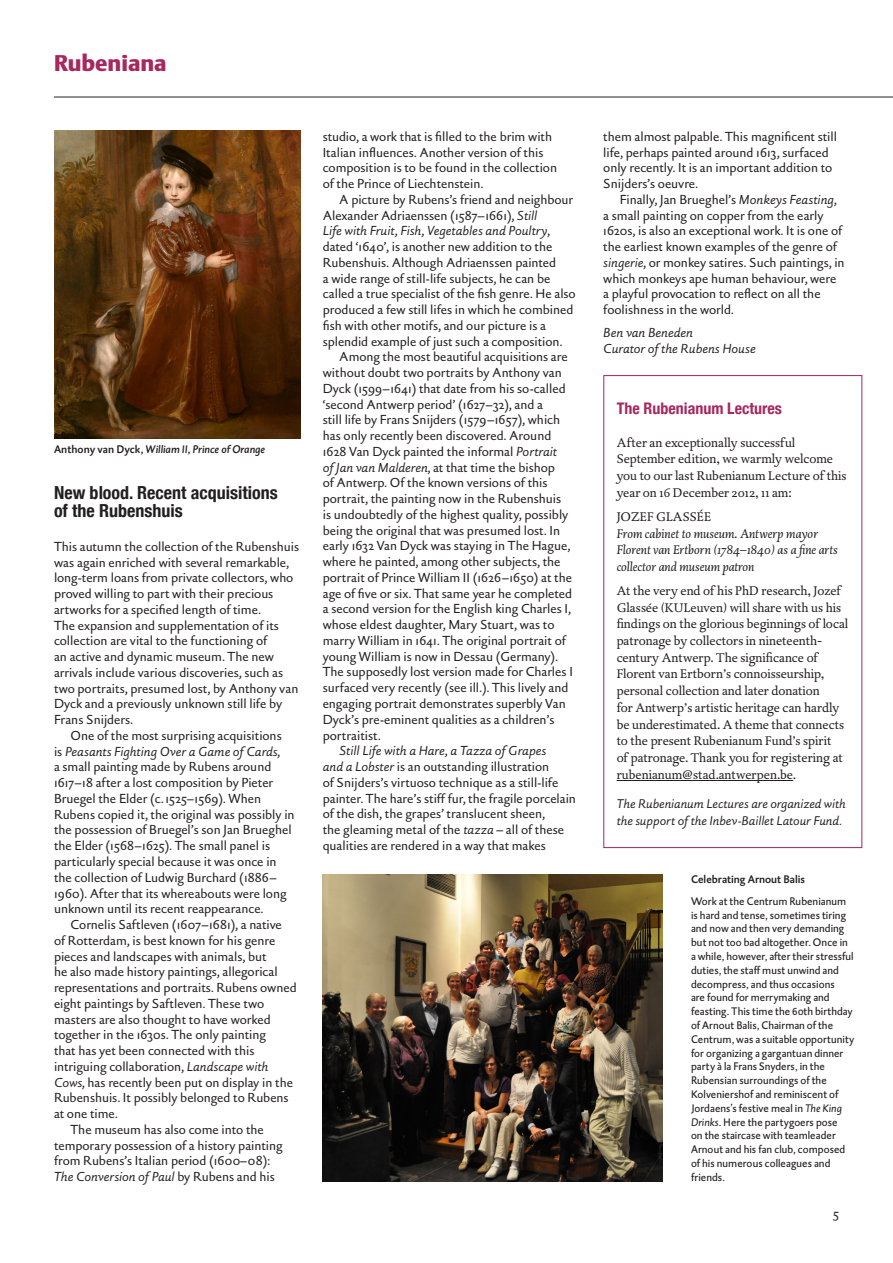
<style>
.page{position:relative;width:893px;height:1263px;background:#fff}
.page>*{position:absolute;margin:0;border:0;box-sizing:border-box;transform-origin:0 0}
.tc{font:22.5px "DTL Argo T Black";color:#a7285f}
.tb{font:700 condensed 18px/18px "Helvetica Neue";color:#231f20}
.lect_t{font:700 condensed 16.05px "Helvetica Neue";color:#a7285f}
.p2{font:13.5px/15.8px "DTL Haarlemmer Sans SD";color:#231f20}
.pa2{font:13.5px/15.8px "DTL Haarlemmer Sans SD";color:#231f20}
.pa2-2{font:italic 13.5px "DTL Haarlemmer Sans SD";color:#231f20}
.lect_1{font:13.05px/16.6px "DTL Dorian ST";color:#231f20}
.lect_1-2{font:italic 13.05px/16.6px "DTL Dorian ST";letter-spacing:.005em;color:#231f20}
.lect_1-3{font:italic 13.05px/16.6px "DTL Haarlemmer Sans SD";color:#231f20}
.bs{font:11.25px/13.8px "DTL Caspari ST";color:#231f20}
.bs-2{font:italic 11.25px "DTL Caspari T Medium";color:#231f20}
.bs-3{font:11.25px "DTL Caspari T Medium";color:#231f20}
.s1{font-family:"DTL Caspari ST Medium";font-style:normal}
.s2{font-style:italic}
</style>
<div class="page">
<hr style="left:54px;top:97px;width:839px;height:1px;background:#231f20">
<hr style="left:617px;top:780px;width:176px;height:1px;background:#231f20">
<div style="left:603px;top:375px;width:259px;height:473px;border:1px solid #a7285f"></div>
<img style="left:54px;top:131px;width:247px;height:307px">
<img style="left:323px;top:874px;width:339px;height:308px">
<p class="tc" style="left:54px;top:50px;width:114px">Rubeniana</p>
<p class="bs-2" style="left:54px;top:442px;width:213px"><span class="s1">Anthony van Dyck,</span> William II, Prince of Orange</p>
<p class="tb" style="left:54px;top:482px;width:225px">New blood. Recent acquisitions of the Rubenshuis</p>
<p class="pa2" style="left:54px;top:539px;width:247px">This autumn the collection of the Rubenshuis was again enriched with several remarkable, long-term loans from private collectors, who proved willing to part with their precious artworks for a specified length of time.<br>The expansion and supplementation of its collection are vital to the functioning of<br>an active and dynamic museum. The new arrivals include various discoveries, such as two portraits, presumed lost, by Anthony van Dyck and a previously unknown still life by Frans Snijders.</p>
<p class="p2" style="left:54px;top:728px;width:242px;text-indent:16px">One of the most surprising acquisitions<br>is <span class="s2">Peasants Fighting Over a Game of Cards</span>,<br>a small painting made by Rubens around 1617–18 after a lost composition by Pieter Bruegel the Elder (c.1525–1569). When Rubens copied it, the original was possibly in the possession of Bruegel’s son Jan Brueghel the Elder (1568–1625). The small panel is particularly special because it was once in the collection of Ludwig Burchard (1886– 1960). After that its whereabouts were long unknown until its recent reappearance.</p>
<p class="p2" style="left:54px;top:917px;width:244px;text-indent:16px">Cornelis Saftleven (1607–1681), a native<br>of Rotterdam, is best known for his genre pieces and landscapes with animals, but<br>he also made history paintings, allegorical representations and portraits. Rubens owned eight paintings by Saftleven. These two masters are also thought to have worked together in the 1630s. The only painting<br>that has yet been connected with this intriguing collaboration, <span class="s2">Landscape with Cows</span>, has recently been put on display in the Rubenshuis. It possibly belonged to Rubens at one time.</p>
<p class="p2" style="left:54px;top:1121px;width:230px;text-indent:16px">The museum has also come into the temporary possession of a history painting from Rubens’s Italian period (1600–08):<br><span class="s2">The Conversion of Paul</span> by Rubens and his</p>
<p class="p2" style="left:323px;top:129px;width:236px">studio, a work that is filled to the brim with Italian influences. Another version of this composition is to be found in the collection of the Prince of Liechtenstein.</p>
<p class="p2" style="left:323px;top:192px;width:255px;text-indent:16px">A picture by Rubens’s friend and neighbour Alexander Adriaenssen (1587–1661), <span class="s2">Still<br>Life with Fruit, Fish, Vegetables and Poultry</span>, dated ‘1640’, is another new addition to the Rubenshuis. Although Adriaenssen painted<br>a wide range of still-life subjects, he can be called a true specialist of the fish genre. He also produced a few still lifes in which he combined fish with other motifs, and our picture is a splendid example of just such a composition.</p>
<p class="p2" style="left:323px;top:349px;width:252px;text-indent:16px">Among the most beautiful acquisitions are without doubt two portraits by Anthony van Dyck (1599–1641) that date from his so-called ‘second Antwerp period’ (1627–32), and a<br>still life by Frans Snijders (1579–1657), which has only recently been discovered. Around 1628 Van Dyck painted the informal <span class="s2">Portrait<br>of Jan van Malderen</span>, at that time the bishop<br>of Antwerp. Of the known versions of this portrait, the painting now in the Rubenshuis<br>is undoubtedly of the highest quality, possibly being the original that was presumed lost. In early 1632 Van Dyck was staying in The Hague, where he painted, among other subjects, the portrait of Prince William II (1626–1650) at the age of five or six. That same year he completed a second version for the English king Charles I, whose eldest daughter, Mary Stuart, was to marry William in 1641. The original portrait of young William is now in Dessau (Germany).<br>The supposedly lost version made for Charles I surfaced very recently (see ill.). This lively and engaging portrait demonstrates superbly Van Dyck’s pre-eminent qualities as a children’s portraitist.</p>
<p class="p2" style="left:323px;top:743px;width:255px;text-indent:16px"><span class="s2">Still Life with a Hare, a Tazza of Grapes<br>and a Lobster</span> is an outstanding illustration<br>of Snijders’s virtuoso technique as a still-life painter. The hare’s stiff fur, the fragile porcelain of the dish, the grapes’ translucent sheen,<br>the gleaming metal of the <span class="s2">tazza</span> – all of these qualities are rendered in a way that makes</p>
<p class="p2" style="left:603px;top:129px;width:235px">them almost palpable. This magnificent still life, perhaps painted around 1613, surfaced only recently. It is an important addition to Snijders’s oeuvre.</p>
<p class="p2" style="left:603px;top:192px;width:243px;text-indent:16px">Finally, Jan Brueghel’s <span class="s2">Monkeys Feasting</span>, a small painting on copper from the early 1620s, is also an exceptional work. It is one of the earliest known examples of the genre of <span class="s2">singerie</span>, or monkey satires. Such paintings, in which monkeys ape human behaviour, were a playful provocation to reflect on all the foolishness in the world.</p>
<p class="pa2-2" style="left:603px;top:325px;width:91px">Ben van Beneden</p>
<p class="pa2-2" style="left:603px;top:340px;width:154px">Curator of the Rubens House</p>
<p class="lect_t" style="left:617px;top:395px;width:167px">The Rubenianum Lectures</p>
<p class="lect_1" style="left:617px;top:435px;width:231px">After an exceptionally successful September edition, we warmly welcome you to our last Rubenianum Lecture of this year on 16 December 2012, 11 am:</p>
<p class="lect_1" style="left:617px;top:509px;width:96px">JOZEF GLASSÉE</p>
<p class="lect_1-2" style="left:617px;top:525px;width:222px">From cabinet to museum. Antwerp mayor<br>Florent van Ertborn (1784–1840) as a fine arts collector and museum patron</p>
<p class="lect_1" style="left:617px;top:583px;width:233px">At the very end of his PhD research, Jozef Glassée (KULeuven) will share with us his findings on the glorious beginnings of local patronage by collectors in nineteenth&shy;century Antwerp. The significance of Florent van Ertborn’s connoisseurship, personal collection and later donation<br>for Antwerp’s artistic heritage can hardly be underestimated. A theme that connects to the present Rubenianum Fund’s spirit<br>of patronage. Thank you for registering at rubenianum@stad.antwerpen.be.</p>
<p class="lect_1-3" style="left:617px;top:795px;width:230px">The Rubenianum Lectures are organized with the support of the Inbev-Baillet Latour Fund.</p>
<p class="bs-3" style="left:691px;top:873px;width:116px">Celebrating Arnout Balis</p>
<p class="bs" style="left:691px;top:894px;width:165px">Work at the Centrum Rubenianum is hard and tense, sometimes tiring and now and then very demanding but not too bad altogether. Once in a while, however, after their stressful duties, the staff must unwind and decompress, and thus occasions<br>are found for merrymaking and feasting. This time the 60th birthday of Arnout Balis, Chairman of the<br>Centrum, was a suitable opportunity for organizing a gargantuan dinner party à la Frans Snyders, in the<br>Rubensian surroundings of the<br>Kolveniershof and reminiscent of<br>Jordaens’s festive meal in <span class="s2">The King<br>Drinks</span>. Here the partygoers pose<br>on the staircase with teamleader<br>Arnout and his fan club, composed of his numerous colleagues and friends.</p>
<p class="pa2" style="left:833px;top:1206px;width:8px">5</p>
</div>
